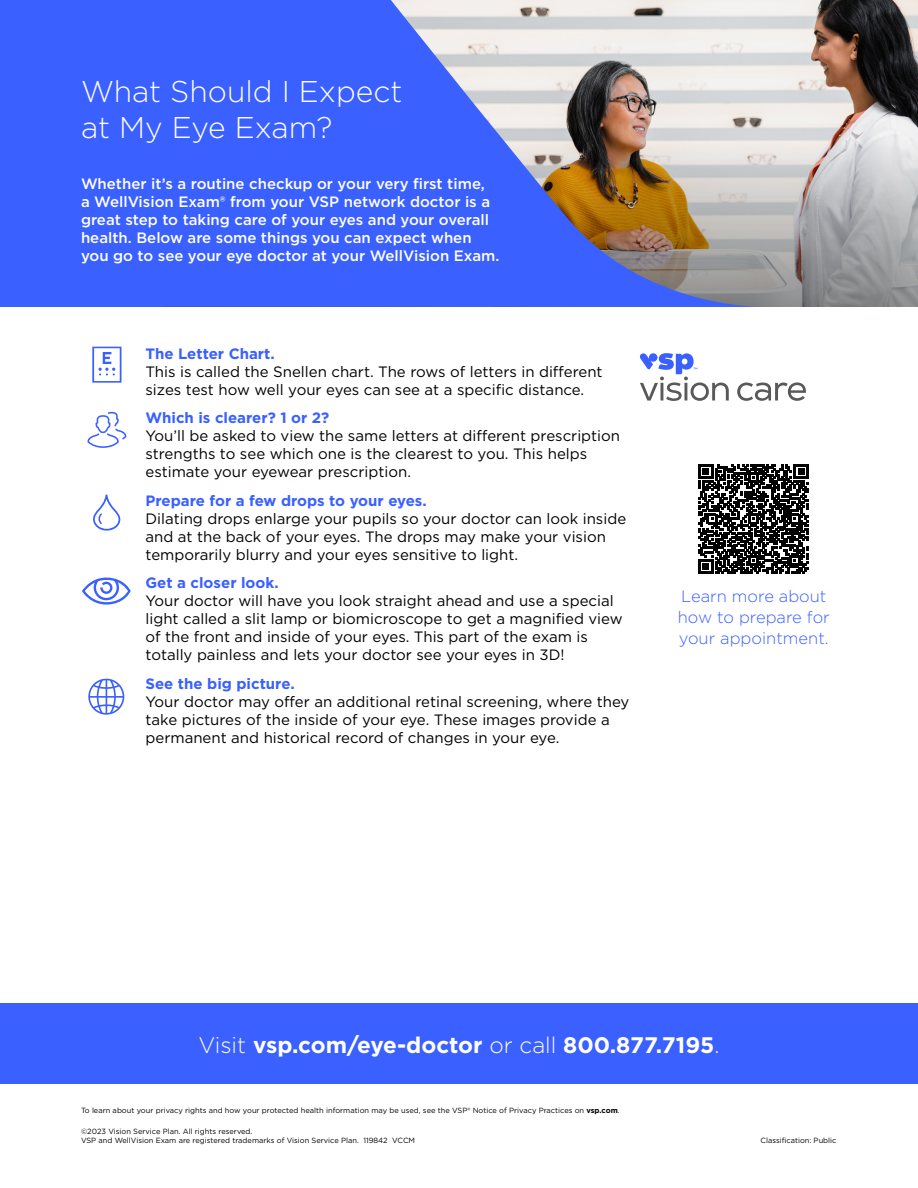
<style>
.page{position:relative;width:918px;height:1188px;background:#fff}
.page>*{position:absolute;margin:0;border:0;box-sizing:border-box;transform-origin:0 0}
.VC_Heading_1{font:300 30px/36px "Gotham";color:#fff}
.VC_CTA_BAR{font:700 22.5px "Gotham";color:#fff}
.VC_Feature_3{font:300 16.5px/21px "Gotham";color:#3a60ff}
.t1{font:15px/18px "Gotham";color:#000}
.t2{font:500 15px/18px "Gotham";color:#fff}
.t3{font:700 15px "Gotham";color:#3a60ff}
.VC_Legal{font:7.5px/9px "Gotham";color:#000}
.s1{font-weight:300}
.s2{font-weight:700}
</style>
<div class="page">
<img style="left:764px;top:0;width:154px;height:140px">
<div style="left:0;top:1004px;width:918px;height:80px;background:#3a60ff"></div>
<svg style="left:0;top:140px;width:918px;height:167px;background:#afafb1"></svg>
<div style="left:0;top:0;width:162px;height:306px;background:#3a60ff"></div>
<svg style="left:75px;top:0;width:689px;height:307px;background:#687de1"></svg>
<svg style="left:92px;top:347px;width:29px;height:36px"></svg>
<svg style="left:82px;top:578px;width:49px;height:27px"></svg>
<svg style="left:93px;top:495px;width:27px;height:36px"></svg>
<svg style="left:88px;top:678px;width:36px;height:37px"></svg>
<svg style="left:87px;top:412px;width:39px;height:36px"></svg>
<svg style="left:640px;top:353px;width:166px;height:48px"></svg>
<svg style="left:699px;top:464px;width:109px;height:110px"></svg>
<p class="VC_Heading_1" style="left:81px;top:73px;width:323px">What Should I Expect at My Eye Exam?</p>
<p class="t2" style="left:81px;top:175px;width:420px">Whether it’s a routine checkup or your very first time,<br>a WellVision Exam® from your VSP network doctor is a great step to taking care of your eyes and your overall health. Below are some things you can expect when you go to see your eye doctor at your WellVision Exam.</p>
<p class="t3" style="left:146px;top:343px;width:131px">The Letter Chart.</p>
<p class="t1" style="left:146px;top:362px;width:459px">This is called the Snellen chart. The rows of letters in different sizes test how well your eyes can see at a specific distance.</p>
<p class="t3" style="left:146px;top:408px;width:185px">Which is clearer? 1 or 2?</p>
<p class="t1" style="left:146px;top:426px;width:476px">You’ll be asked to view the same letters at different prescription strengths to see which one is the clearest to you. This helps estimate your eyewear prescription.</p>
<p class="t3" style="left:146px;top:490px;width:283px">Prepare for a few drops to your eyes.</p>
<p class="t1" style="left:146px;top:509px;width:482px">Dilating drops enlarge your pupils so your doctor can look inside and at the back of your eyes. The drops may make your vision temporarily blurry and your eyes sensitive to light.</p>
<p class="t3" style="left:146px;top:573px;width:135px">Get a closer look.</p>
<p class="t1" style="left:146px;top:591px;width:479px">Your doctor will have you look straight ahead and use a special light called a slit lamp or biomicroscope to get a magnified view of the front and inside of your eyes. This part of the exam is totally painless and lets your doctor see your eyes in 3D!</p>
<p class="t3" style="left:146px;top:673px;width:151px">See the big picture.</p>
<p class="t1" style="left:146px;top:692px;width:485px">Your doctor may offer an additional retinal screening, where they take pictures of the inside of your eye. These images provide a permanent and historical record of changes in your eye.</p>
<p class="VC_Feature_3" style="left:678px;top:585px;width:154px">Learn more about how to prepare for your appointment.</p>
<p class="VC_CTA_BAR" style="left:198px;top:1030px;width:523px"><span class="s1">Visit</span> vsp.com/eye-doctor <span class="s1">or call</span> 800.877.7195<span class="s1">.</span></p>
<p class="VC_Legal" style="left:81px;top:1106px;width:540px">To learn about your privacy rights and how your protected health information may be used, see the VSP® Notice of Privacy Practices on <span class="s2">vsp.com</span>.</p>
<p class="VC_Legal" style="left:81px;top:1127px;width:336px">©2023 Vision Service Plan. All rights reserved.<br>VSP and WellVision Exam are registered trademarks of Vision Service Plan. 119842 VCCM</p>
<p class="VC_Legal" style="left:760px;top:1136px;width:77px">Classification: Public</p>
</div>
